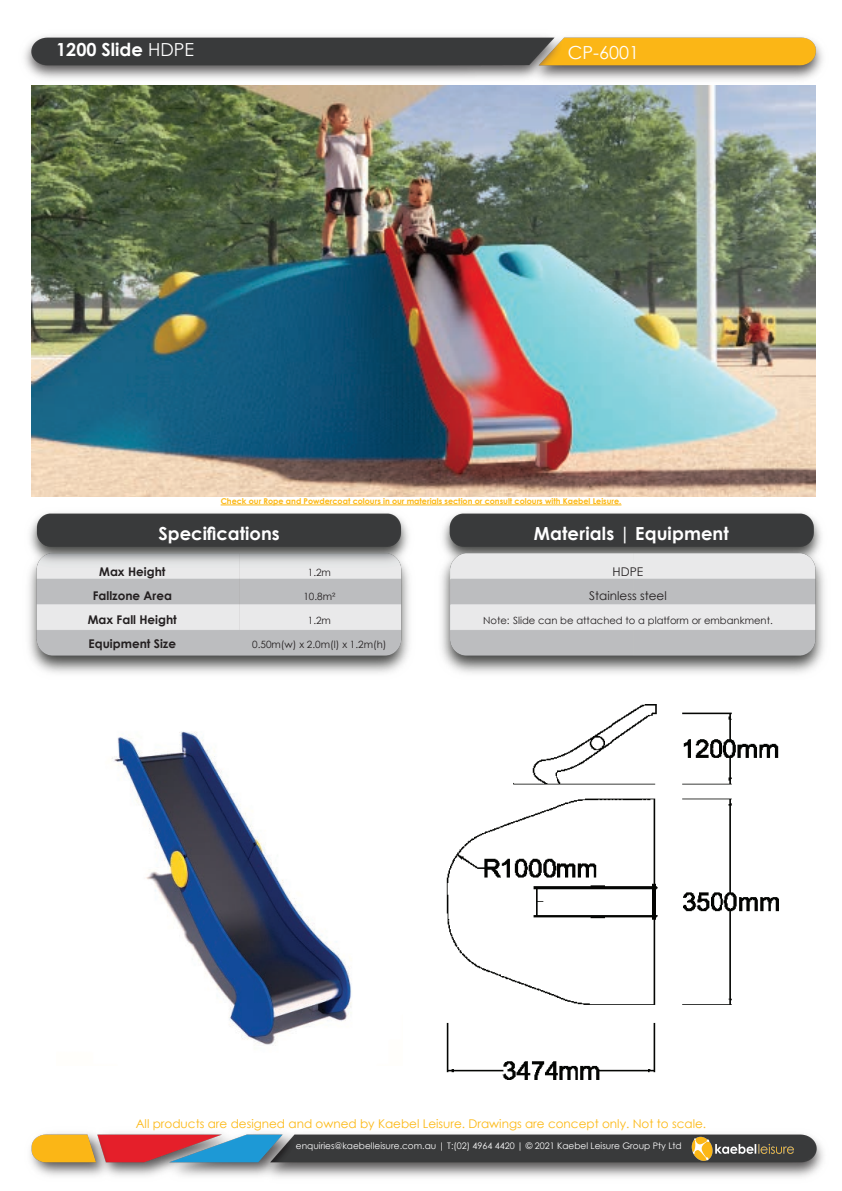
<style>
.page{position:relative;width:842px;height:1191px;background:#fff}
.page>*{position:absolute;margin:0;border:0;box-sizing:border-box;transform-origin:0 0}
.t1{font:700 18px "Century Gothic";color:#fff}
.t2{font:18px "Century Gothic";color:#fff}
.t3{font:12px "Century Gothic";color:#fcb814}
.t4{font:700 12px/24px "Century Gothic";color:#231f20;text-align:center}
.t5{font:12px/24px "Century Gothic";color:#231f20;text-align:center}
.t6{font:10px "Century Gothic";color:#231f20}
.t7{font:9px "Century Gothic";color:#fff}
.t8{font:700 8px "Century Gothic";color:#fcb814}
.s1{font-weight:400}
</style>
<div class="page">
<img style="left:30px;top:1133px;width:794px;height:44px">
<img style="left:24px;top:35px;width:799px;height:52px">
<img style="left:29px;top:505px;width:796px;height:169px">
<hr style="left:221px;top:504px;width:400px;height:1px;background:#fcb814">
<img style="left:692px;top:1136px;width:103px;height:25px">
<img style="left:31px;top:85px;width:784px;height:411px">
<img style="left:112px;top:731px;width:240px;height:314px">
<img style="left:446px;top:705px;width:332px;height:374px">
<h1 class="t1" style="left:56px;top:36px;width:139px">1200 Slide <span class="s1">HDPE</span></h1>
<h1 class="t2" style="left:568px;top:40px;width:73px">CP-6001</h1>
<p class="t8" style="left:221px;top:495px;width:402px">Check our Rope and Powdercoat colours in our materials section or consult colours with Kaebel Leisure.</p>
<h1 class="t1" style="left:158px;top:520px;width:123px">Specifications</h1>
<h1 class="t1" style="left:534px;top:520px;width:196px">Materials | Equipment</h1>
<h2 class="t4" style="left:88px;top:559px;width:91px">Max Height<br>Fallzone Area<br>Max Fall Height<br>Equipment Size</h2>
<p class="t6" style="left:308px;top:565px;width:25px">1.2m</p>
<p class="t6" style="left:303px;top:589px;width:34px">10.8m²</p>
<p class="t6" style="left:308px;top:613px;width:25px">1.2m</p>
<p class="t6" style="left:252px;top:637px;width:136px">0.50m(w) x 2.0m(l) x 1.2m(h)</p>
<h2 class="t5" style="left:589px;top:559px;width:79px">HDPE<br>Stainless steel</h2>
<p class="t6" style="left:483px;top:613px;width:291px">Note: Slide can be attached to a platform or embankment.</p>
<h2 class="t3" style="left:136px;top:1114px;width:572px">All products are designed and owned by Kaebel Leisure. Drawings are concept only. Not to scale.</h2>
<p class="t7" style="left:296px;top:1139px;width:387px">enquiries@kaebelleisure.com.au | T:(02) 4964 4420 | © 2021 Kaebel Leisure Group Pty Ltd</p>
</div>
